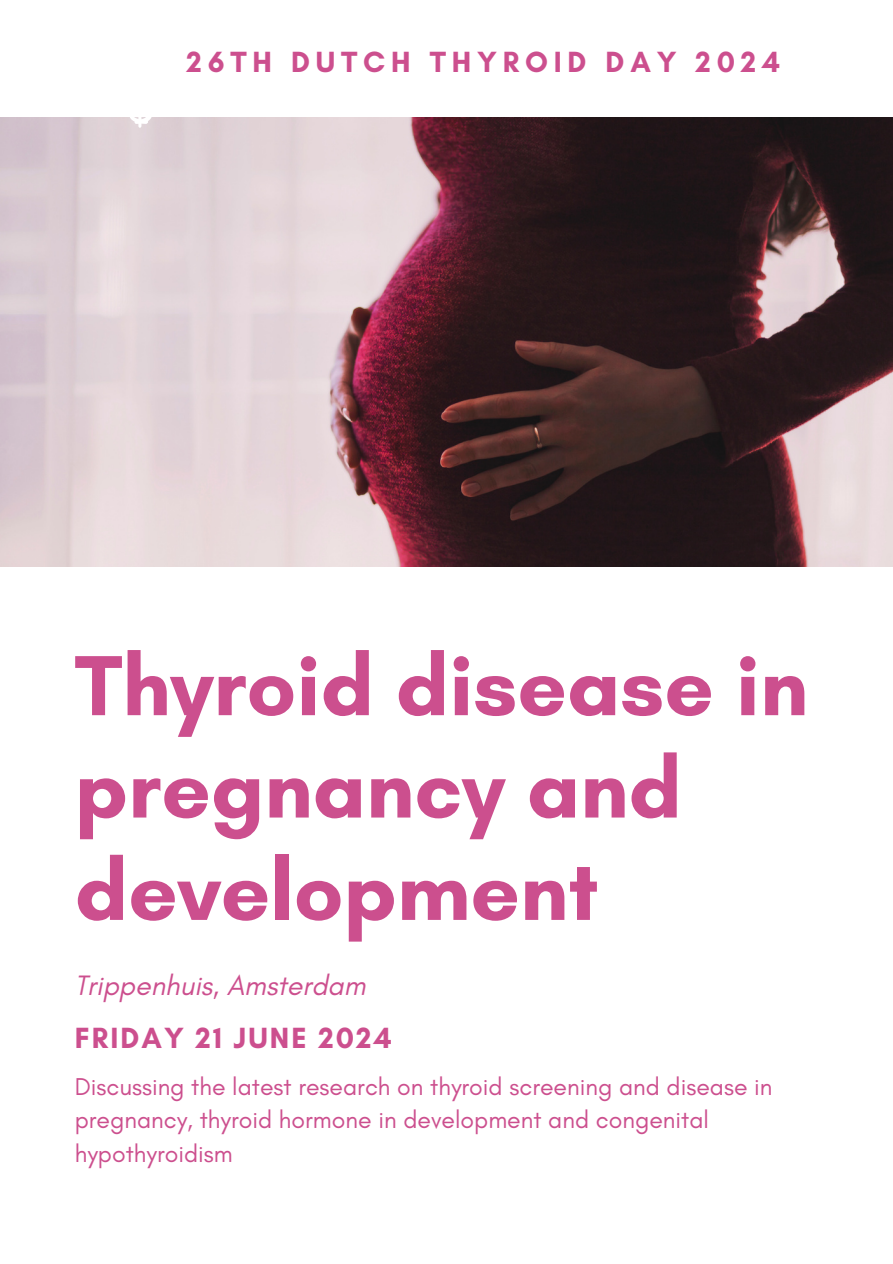
<style>
.page{position:relative;width:893px;height:1264px;background:#fff}
.page>*{position:absolute;margin:0;border:0;box-sizing:border-box;transform-origin:0 0}
.t1{font:700 86.85px/102.3px "Glacial Indifference";color:#cc4f8e}
.t2{font:700 29.7px "Glacial Indifference";letter-spacing:.195em;color:#cc4f8e}
.t3{font:700 29.7px "Glacial Indifference";letter-spacing:.07em;color:#cc4f8e}
.t4{font:italic 28.5px "Glacial Indifference";color:#cc4f8e}
.t5{font:24.75px/33.5px "Glacial Indifference";color:#cc4f8e}
</style>
<div class="page">
<img style="left:0;top:117px;width:892px;height:449px">
<svg style="left:95px;top:117px;width:91px;height:11px"></svg>
<p class="t2" style="left:187px;top:44px;width:595px">26TH DUTCH THYROID DAY 2024</p>
<h2 class="t1" style="left:75px;top:633px;width:735px">Thyroid disease in pregnancy and development</h2>
<p class="t4" style="left:75px;top:968px;width:292px">Trippenhuis, Amsterdam</p>
<h1 class="t3" style="left:75px;top:1020px;width:318px">FRIDAY 21 JUNE 2024</h1>
<h4 class="t5" style="left:75px;top:1069px;width:699px">Discussing the latest research on thyroid screening and disease in pregnancy, thyroid hormone in development and congenital hypothyroidism</h4>
</div>
